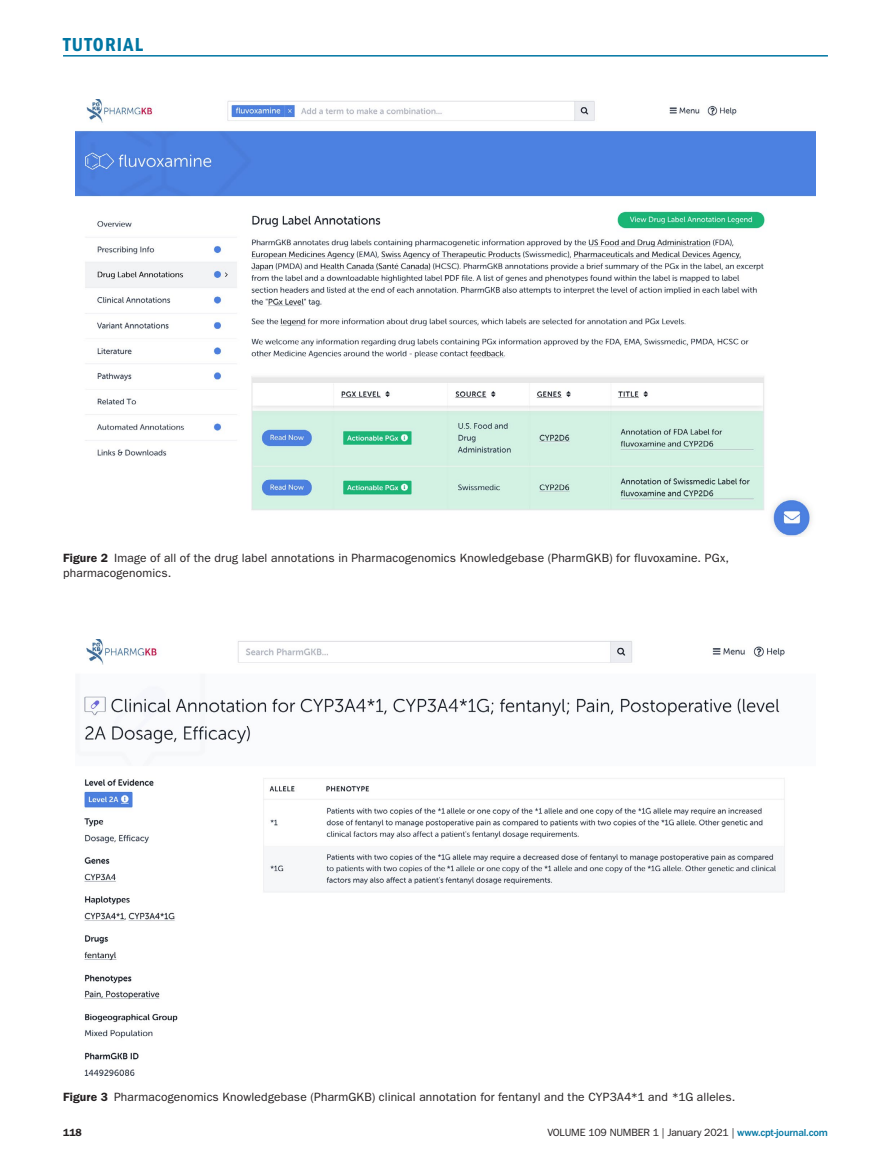
<style>
.page{position:relative;width:891px;height:1175px;background:#fff}
.page>*{position:absolute;margin:0;border:0;box-sizing:border-box;transform-origin:0 0}
.t1{font:19.5px "ITC Franklin Gothic Std Dm Cd";letter-spacing:.065em;color:#0076a3}
.t2{font:12px/14.2px "ITC Franklin Gothic Std";letter-spacing:.015em;color:#231f20}
.t3{font:10.5px "ITC Franklin Gothic Std";letter-spacing:-.015em;color:#231f20}
.t4{font:600 10.5px "ITC Franklin Gothic Std";color:#231f20}
.s1{font-weight:600}
.s2{font-weight:500;color:#0076a3}
</style>
<div class="page">
<hr style="left:63px;top:55px;width:765px;height:2px;background:#0076a3">
<img style="left:76px;top:100px;width:739px;height:437px">
<img style="left:83px;top:640px;width:702px;height:435px">
<h1 class="t1" style="left:63px;top:33px;width:82px">TUTORIAL</h1>
<p class="t2" style="left:63px;top:551px;width:668px"><span class="s1">Figure 2</span> Image of all of the drug label annotations in Pharmacogenomics Knowledgebase (PharmGKB) for fluvoxamine. PGx, pharmacogenomics.</p>
<p class="t2" style="left:63px;top:1090px;width:674px"><span class="s1">Figure 3</span> Pharmacogenomics Knowledgebase (PharmGKB) clinical annotation for fentanyl and the CYP3A4*1 and *1G alleles.</p>
<p class="t4" style="left:63px;top:1125px;width:20px">118</p>
<p class="t3" style="left:547px;top:1126px;width:282px">VOLUME 109 NUMBER 1 | January 2021 | <span class="s2">www.cpt-journal.com</span></p>
</div>
